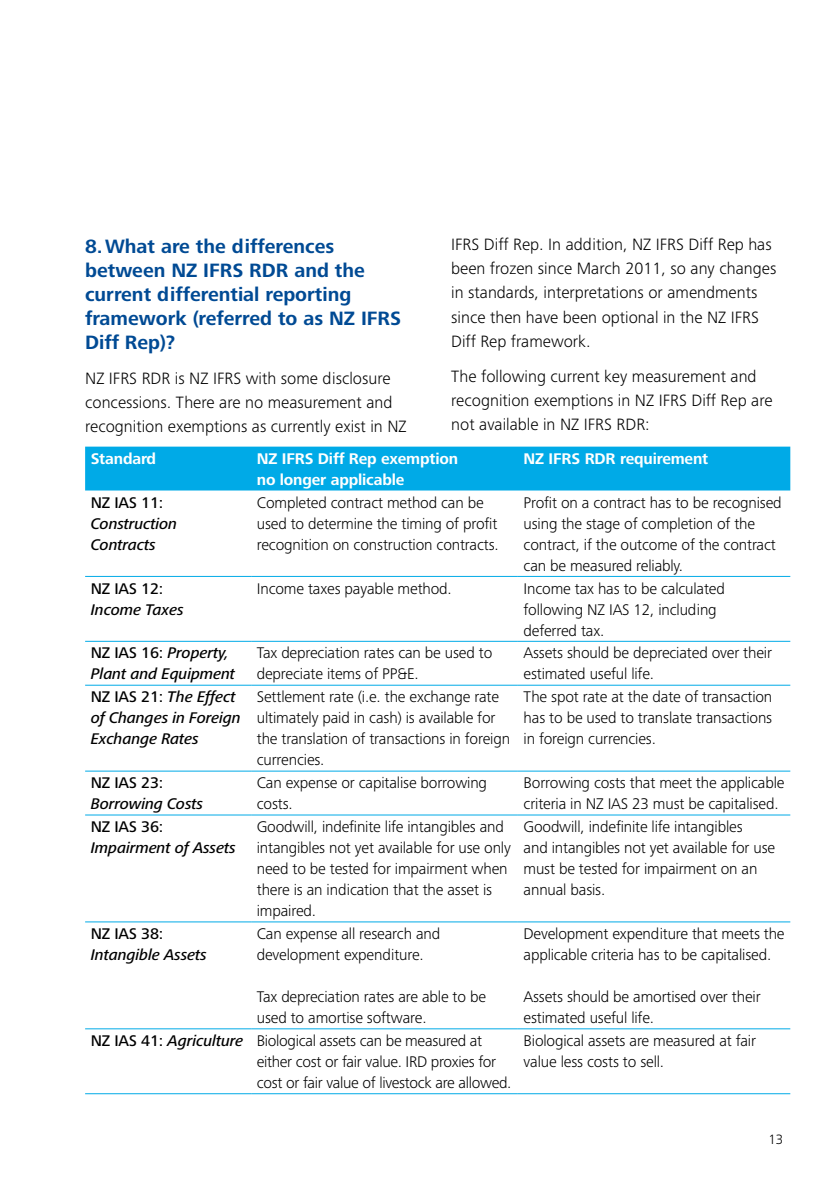
<style>
.page{position:relative;width:840px;height:1191px;background:#fff}
.page>*{position:absolute;margin:0;border:0;box-sizing:border-box;transform-origin:0 0}
.t1{font:700 20px/24px "Frutiger Next Pro";color:#004a94}
.t2{font:300 17px/24px "Frutiger Next Pro";color:#000}
.t3{font:300 16px/21px "Frutiger Next Pro";letter-spacing:-.01em;color:#000}
.t4{font:italic 500 16px/21px "Frutiger Next Pro";letter-spacing:-.01em;color:#000}
.t5{font:700 16px/21px "Frutiger Next Pro";letter-spacing:-.01em;color:#fff}
.t6{font:500 16px "Frutiger Next Pro";letter-spacing:-.01em;color:#000}
.t7{font:300 14px "Frutiger Next Pro";color:#000}
.s1{font-style:normal}
.s2{font-weight:500}
.s3{font-weight:500;font-style:italic}
</style>
<div class="page">
<div style="left:85px;top:446px;width:704px;height:44px;background:#00aae7"></div>
<hr style="left:85px;top:576px;width:166px;height:1px;background:#00aae7">
<hr style="left:251px;top:576px;width:266px;height:1px;background:#00aae7">
<hr style="left:517px;top:576px;width:272px;height:1px;background:#00aae7">
<hr style="left:85px;top:641px;width:166px;height:1px;background:#00aae7">
<hr style="left:251px;top:641px;width:266px;height:1px;background:#00aae7">
<hr style="left:517px;top:641px;width:272px;height:1px;background:#00aae7">
<hr style="left:85px;top:684px;width:166px;height:1px;background:#00aae7">
<hr style="left:251px;top:684px;width:266px;height:1px;background:#00aae7">
<hr style="left:517px;top:684px;width:272px;height:1px;background:#00aae7">
<hr style="left:85px;top:770px;width:166px;height:1px;background:#00aae7">
<hr style="left:251px;top:770px;width:266px;height:1px;background:#00aae7">
<hr style="left:517px;top:770px;width:272px;height:1px;background:#00aae7">
<hr style="left:85px;top:814px;width:166px;height:1px;background:#00aae7">
<hr style="left:251px;top:814px;width:266px;height:1px;background:#00aae7">
<hr style="left:517px;top:814px;width:272px;height:1px;background:#00aae7">
<hr style="left:85px;top:921px;width:166px;height:1px;background:#00aae7">
<hr style="left:251px;top:921px;width:266px;height:1px;background:#00aae7">
<hr style="left:517px;top:921px;width:272px;height:1px;background:#00aae7">
<hr style="left:85px;top:1028px;width:166px;height:1px;background:#00aae7">
<hr style="left:251px;top:1028px;width:266px;height:1px;background:#00aae7">
<hr style="left:517px;top:1028px;width:272px;height:1px;background:#00aae7">
<hr style="left:85px;top:1093px;width:166px;height:1px;background:#00aae7">
<hr style="left:251px;top:1093px;width:266px;height:1px;background:#00aae7">
<hr style="left:517px;top:1093px;width:272px;height:1px;background:#00aae7">
<p class="t1" style="left:85px;top:234px;width:317px">8.What are the differences between NZ IFRS RDR and the current differential reporting framework (referred to as NZ IFRS<br>Diff Rep)?</p>
<p class="t2" style="left:85px;top:366px;width:323px">NZ IFRS RDR is NZ IFRS with some disclosure concessions. There are no measurement and recognition exemptions as currently exist in NZ</p>
<p class="t2" style="left:451px;top:233px;width:326px">IFRS Diff Rep. In addition, NZ IFRS Diff Rep has been frozen since March 2011, so any changes in standards, interpretations or amendments since then have been optional in the NZ IFRS Diff Rep framework.</p>
<p class="t2" style="left:451px;top:364px;width:323px">The following current key measurement and recognition exemptions in NZ IFRS Diff Rep are not available in NZ IFRS RDR:</p>
<p class="t5" style="left:91px;top:448px;width:67px">Standard</p>
<p class="t5" style="left:257px;top:448px;width:203px">NZ IFRS Diff Rep exemption no longer applicable</p>
<p class="t5" style="left:523px;top:448px;width:186px">NZ IFRS RDR requirement</p>
<p class="t6" style="left:91px;top:493px;width:74px">NZ IAS 11:</p>
<p class="t4" style="left:91px;top:513px;width:88px">Construction<br>Contracts</p>
<p class="t3" style="left:257px;top:492px;width:243px">Completed contract method can be used to determine the timing of profit recognition on construction contracts.</p>
<p class="t3" style="left:523px;top:492px;width:259px">Profit on a contract has to be recognised using the stage of completion of the contract, if the outcome of the contract can be measured reliably.</p>
<p class="t6" style="left:91px;top:579px;width:74px">NZ IAS 12:</p>
<p class="t4" style="left:91px;top:599px;width:94px">Income Taxes</p>
<p class="t3" style="left:257px;top:578px;width:196px">Income taxes payable method.</p>
<p class="t3" style="left:523px;top:578px;width:203px">Income tax has to be calculated following NZ IAS 12, including deferred tax.</p>
<p class="t4" style="left:91px;top:642px;width:146px"><span class="s1">NZ IAS 16:</span> Property,<br>Plant and Equipment</p>
<p class="t3" style="left:257px;top:642px;width:237px">Tax depreciation rates can be used to depreciate items of PP&amp;E.</p>
<p class="t3" style="left:523px;top:642px;width:250px">Assets should be depreciated over their estimated useful life.</p>
<p class="t4" style="left:91px;top:686px;width:151px"><span class="s1">NZ IAS 21:</span> The Effect of Changes in Foreign<br>Exchange Rates</p>
<p class="t3" style="left:257px;top:686px;width:255px">Settlement rate (i.e. the exchange rate ultimately paid in cash) is available for the translation of transactions in foreign currencies.</p>
<p class="t3" style="left:523px;top:686px;width:250px;text-align:justify">The spot rate at the date of transaction has to be used to translate transactions in foreign currencies.</p>
<p class="t6" style="left:91px;top:773px;width:74px">NZ IAS 23:</p>
<p class="t4" style="left:91px;top:793px;width:114px">Borrowing Costs</p>
<p class="t3" style="left:257px;top:772px;width:232px">Can expense or capitalise borrowing costs.</p>
<p class="t3" style="left:523px;top:772px;width:262px">Borrowing costs that meet the applicable criteria in NZ IAS 23 must be capitalised.</p>
<p class="t6" style="left:91px;top:817px;width:74px">NZ IAS 36:</p>
<p class="t4" style="left:91px;top:837px;width:146px">Impairment of Assets</p>
<p class="t6" style="left:91px;top:924px;width:74px">NZ IAS 38:</p>
<p class="t4" style="left:91px;top:944px;width:117px">Intangible Assets</p>
<p class="t3" style="left:257px;top:816px;width:255px">Goodwill, indefinite life intangibles and intangibles not yet available for use only need to be tested for impairment when there is an indication that the asset is impaired.</p>
<p class="t3" style="left:523px;top:816px;width:253px">Goodwill, indefinite life intangibles<br>and intangibles not yet available for use must be tested for impairment on an annual basis.</p>
<p class="t3" style="left:257px;top:923px;width:185px">Can expense all research and development expenditure.</p>
<p class="t3" style="left:257px;top:986px;width:230px">Tax depreciation rates are able to be used to amortise software.</p>
<p class="t3" style="left:523px;top:923px;width:262px">Development expenditure that meets the applicable criteria has to be capitalised.</p>
<p class="t3" style="left:523px;top:986px;width:238px">Assets should be amortised over their estimated useful life.</p>
<p class="t3" style="left:257px;top:1030px;width:256px;text-indent:-166px"><span class="s2">NZ IAS 41:</span> <span class="s3">Agriculture</span> Biological assets can be measured at either cost or fair value. IRD proxies for cost or fair value of livestock are allowed.</p>
<p class="t3" style="left:523px;top:1030px;width:234px">Biological assets are measured at fair value less costs to sell.</p>
<p class="t7" style="left:768px;top:1131px;width:16px">13</p>
</div>
